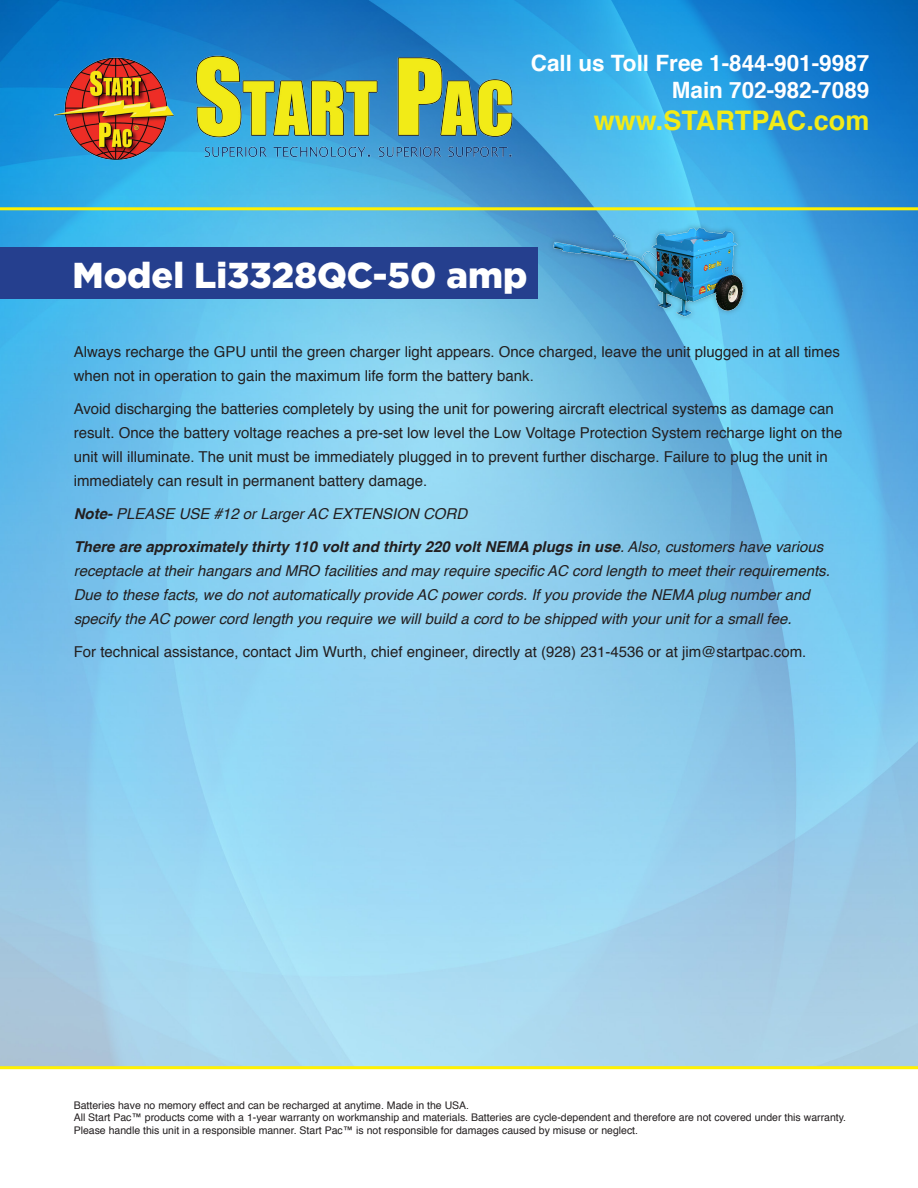
<style>
.page{position:relative;width:918px;height:1188px;background:#fff}
.page>*{position:absolute;margin:0;border:0;box-sizing:border-box;transform-origin:0 0}
.t1{font:900 36px "Gotham";color:#fff}
.t2{font:700 27px "Helvetica";color:#f2eb17}
.t3{font:700 22.5px/27px "Helvetica";color:#fff;text-align:right}
.t4{font:15px/24px "Helvetica";color:#231f20}
.t5{font:italic 15px/24px "Helvetica";color:#231f20}
.t6{font:10.5px/12.6px "Helvetica";color:#231f20}
.s1{font-weight:700}
</style>
<div class="page">
<img style="left:0;top:0;width:918px;height:1066px">
<hr style="left:0;top:207px;width:918px;height:3px;background:#fff101">
<hr style="left:0;top:1066px;width:918px;height:3px;background:#fff101">
<img style="left:54px;top:54px;width:468px;height:114px">
<div style="left:548px;top:223px;width:200px;height:99px;background:#231f20;opacity:.35"></div>
<img style="left:553px;top:228px;width:191px;height:89px">
<div style="left:0;top:247px;width:538px;height:52px;background:#253f8e"></div>
<h3 class="t3" style="left:531px;top:50px;width:340px">Call us Toll Free 1-844-901-9987<br>Main 702-982-7089</h3>
<h2 class="t2" style="left:594px;top:99px;width:277px">www.STARTPAC.com</h2>
<p class="t1" style="left:72px;top:254px;width:456px">Model Li3328QC-50 amp</p>
<p class="t4" style="left:74px;top:340px;width:768px">Always recharge the GPU until the green charger light appears. Once charged, leave the unit plugged in at all times when not in operation to gain the maximum life form the battery bank.</p>
<p class="t4" style="left:74px;top:397px;width:770px">Avoid discharging the batteries completely by using the unit for powering aircraft electrical systems as damage can result. Once the battery voltage reaches a pre-set low level the Low Voltage Protection System recharge light on the unit will illuminate. The unit must be immediately plugged in to prevent further discharge. Failure to plug the unit in immediately can result in permanent battery damage.</p>
<p class="t5" style="left:74px;top:502px;width:395px"><span class="s1">Note-</span> PLEASE USE #12 or Larger AC EXTENSION CORD</p>
<p class="t5" style="left:74px;top:535px;width:758px"><span class="s1">There are approximately thirty 110 volt and thirty 220 volt NEMA plugs in use</span>. Also, customers have various receptacle at their hangars and MRO facilities and may require specific AC cord length to meet their requirements.<br>Due to these facts, we do not automatically provide AC power cords. If you provide the NEMA plug number and specify the AC power cord length you require we will build a cord to be shipped with your unit for a small fee.</p>
<p class="t4" style="left:74px;top:640px;width:734px">For technical assistance, contact Jim Wurth, chief engineer, directly at (928) 231-4536 or at jim@startpac.com.</p>
<p class="t6" style="left:74px;top:1099px;width:774px">Batteries have no memory effect and can be recharged at anytime. Made in the USA.<br>All Start Pac™ products come with a 1-year warranty on workmanship and materials. Batteries are cycle-dependent and therefore are not covered under this warranty.<br>Please handle this unit in a responsible manner. Start Pac™ is not responsible for damages caused by misuse or neglect.</p>
</div>
